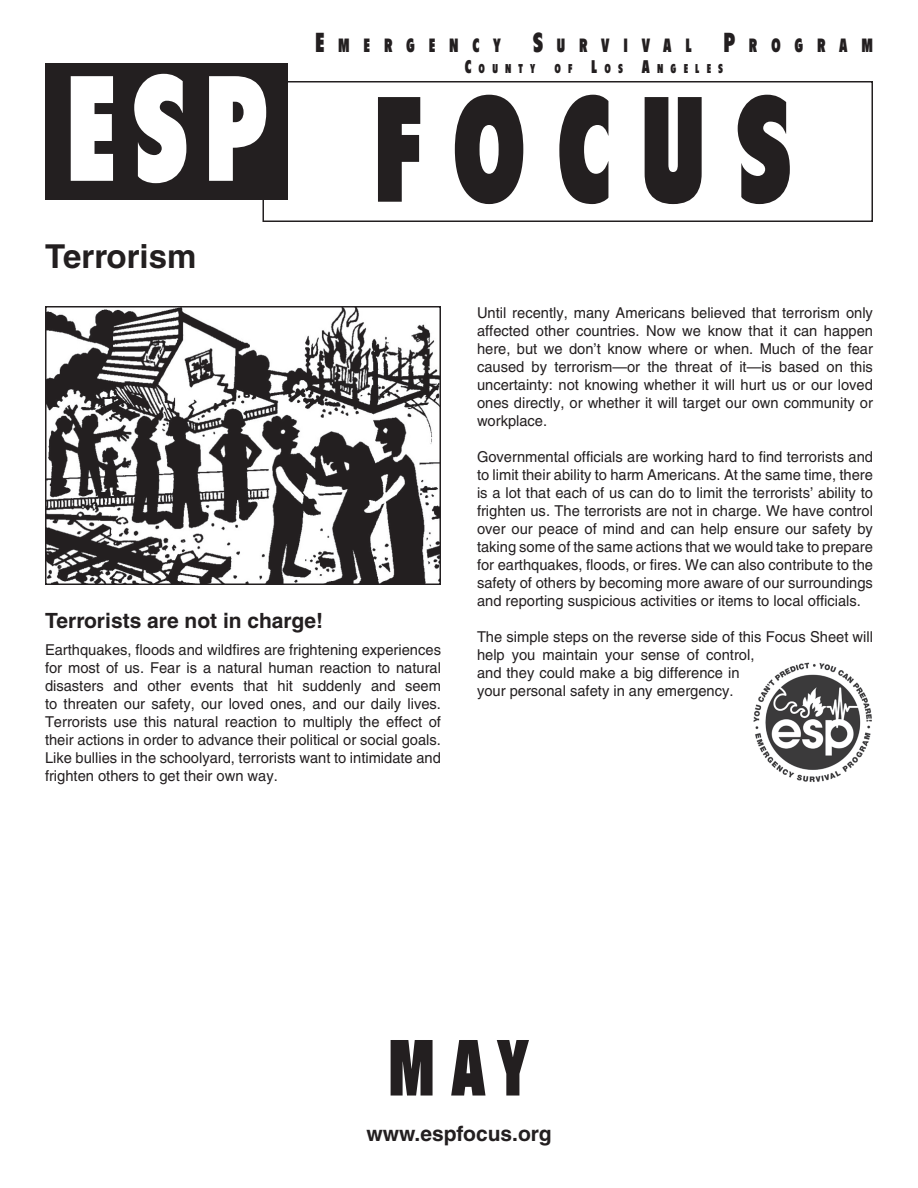
<style>
.page{position:relative;width:918px;height:1188px;background:#fff}
.page>*{position:absolute;margin:0;border:0;box-sizing:border-box;transform-origin:0 0}
.t1{font:900 condensed 147px "Flyer";letter-spacing:.2em;color:#231f20}
.t2{font:900 condensed 78px "Flyer";color:#231f20}
.t3{font:700 33px "Helvetica";color:#231f20}
.t4{font:700 21px "Helvetica";color:#231f20}
.t5{font:900 condensed 18.9px "Flyer";letter-spacing:.73em;color:#231f20}
.t6{font:15px/18px "Helvetica";color:#231f20;text-align:justify}
.t7{font:900 condensed 12.6px "Flyer";letter-spacing:.57em;color:#231f20}
.s1{font-size:27px}
.s2{font-size:18px}
.s3{color:#fff}
</style>
<div class="page">
<div style="left:262px;top:81px;width:611px;height:141px;border:2px solid #231f20"></div>
<div style="left:45px;top:63px;width:243px;height:137px;background:#231f20"></div>
<img style="left:48px;top:309px;width:390px;height:273px">
<div style="left:45px;top:306px;width:396px;height:279px;border:2px solid #231f20"></div>
<img style="left:753px;top:663px;width:119px;height:119px">
<p class="t5" style="left:315px;top:34px;width:560px"><span class="s1">E</span>MERGENCY <span class="s1">S</span>URVIVAL <span class="s1">P</span>ROGRAM</p>
<p class="t7" style="left:465px;top:61px;width:72px"><span class="s2">C</span>OUNTY</p>
<p class="t7" style="left:554px;top:61px;width:162px">OF <span class="s2">L</span>OS <span class="s2">A</span>NGELES</p>
<h1 class="t1" style="left:65px;top:62px;width:729px"><span class="s3">ESP</span> FOCUS</h1>
<h3 class="t3" style="left:45px;top:237px;width:153px">Terrorism</h3>
<h3 class="t4" style="left:45px;top:608px;width:280px">Terrorists are not in charge!</h3>
<p class="t6" style="left:45px;top:641px;width:398px">Earthquakes, floods and wildfires are frightening experiences for most of us. Fear is a natural human reaction to natural disasters and other events that hit suddenly and seem to threaten our safety, our loved ones, and our daily lives.<br>Terrorists use this natural reaction to multiply the effect of their actions in order to advance their political or social goals.<br>Like bullies in the schoolyard, terrorists want to intimidate and frighten others to get their own way.</p>
<p class="t6" style="left:477px;top:303px;width:398px">Until recently, many Americans believed that terrorism only affected other countries. Now we know that it can happen here, but we don’t know where or when. Much of the fear caused by terrorism—or the threat of it—is based on this uncertainty: not knowing whether it will hurt us or our loved ones directly, or whether it will target our own community or workplace.</p>
<p class="t6" style="left:477px;top:447px;width:398px">Governmental officials are working hard to find terrorists and to limit their ability to harm Americans. At the same time, there is a lot that each of us can do to limit the terrorists’ ability to frighten us. The terrorists are not in charge. We have control over our peace of mind and can help ensure our safety by taking some of the same actions that we would take to prepare for earthquakes, floods, or fires. We can also contribute to the safety of others by becoming more aware of our surroundings and reporting suspicious activities or items to local officials.</p>
<p class="t6" style="left:477px;top:627px;width:398px;text-align:left">The simple steps on the reverse side of this Focus Sheet will help you maintain your sense of control,<br>and they could make a big difference in<br>your personal safety in any emergency.</p>
<h2 class="t2" style="left:388px;top:1021px;width:104px">MAY</h2>
<h3 class="t4" style="left:366px;top:1121px;width:187px">www.espfocus.org</h3>
</div>
